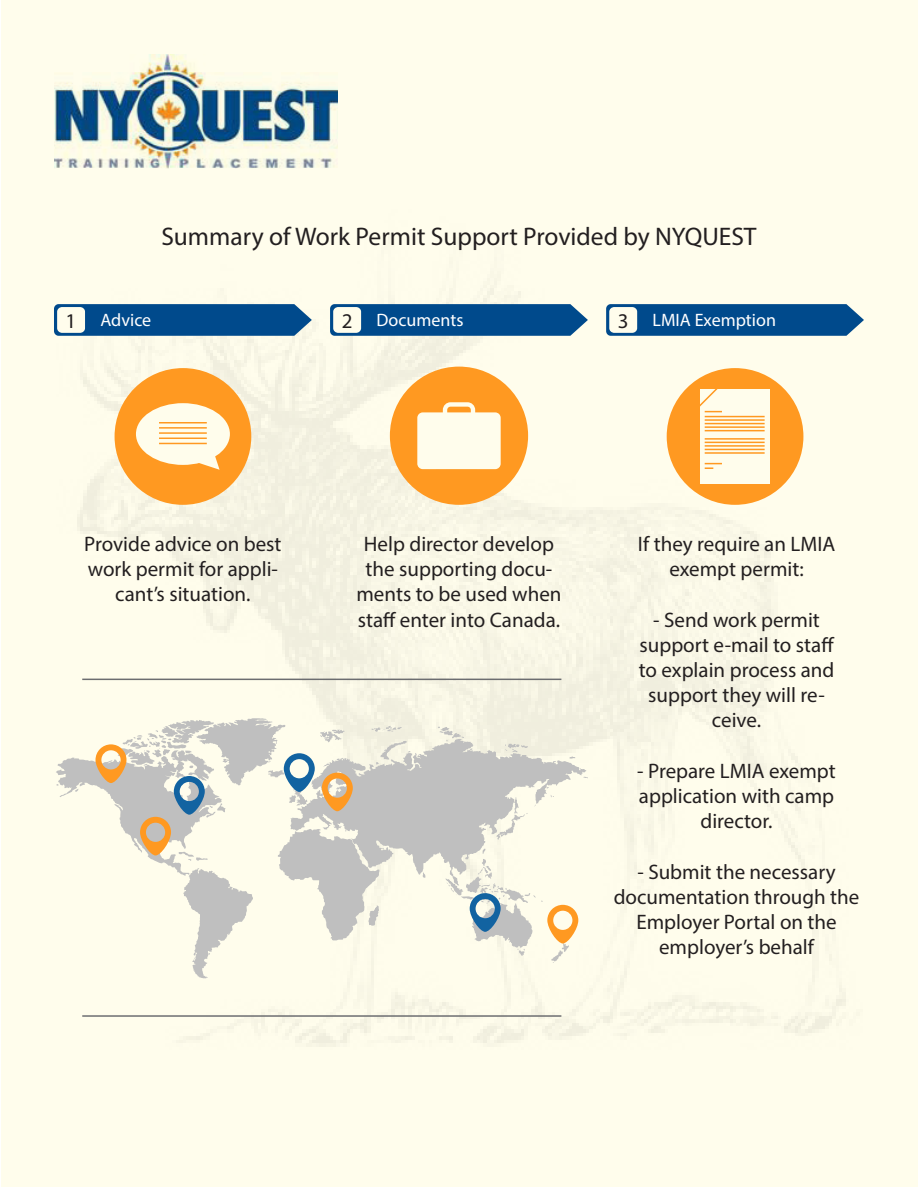
<style>
.page{position:relative;width:918px;height:1188px;background:#fff}
.page>*{position:absolute;margin:0;border:0;box-sizing:border-box;transform-origin:0 0}
.t1{font:25.5px "Myriad Pro";color:#231f20}
.t2{font:21px/25.2px "Myriad Pro";color:#231f20;text-align:center}
.t3{font:18px "Myriad Pro";color:#fff}
</style>
<div class="page">
<div style="left:2px;top:0;width:916px;height:1186px;background:#fffdec"></div>
<img style="left:77px;top:288px;width:769px;height:755px">
<svg style="left:56px;top:718px;width:532px;height:260px"></svg>
<svg style="left:96px;top:744px;width:30px;height:39px"></svg>
<svg style="left:547px;top:905px;width:31px;height:39px"></svg>
<svg style="left:284px;top:753px;width:31px;height:39px"></svg>
<svg style="left:322px;top:773px;width:31px;height:38px"></svg>
<svg style="left:140px;top:776px;width:65px;height:79px"></svg>
<svg style="left:470px;top:893px;width:31px;height:39px"></svg>
<svg style="left:54px;top:304px;width:258px;height:32px;background:#0c5290"></svg>
<div style="left:57px;top:307px;width:28px;height:26px;background:#fffdec;border-radius:5px"></div>
<svg style="left:330px;top:304px;width:258px;height:32px;background:#0c5390"></svg>
<div style="left:333px;top:307px;width:28px;height:26px;background:#fffdec;border-radius:5px"></div>
<svg style="left:606px;top:304px;width:258px;height:32px;background:#0c5390"></svg>
<div style="left:609px;top:307px;width:28px;height:26px;background:#fffdec;border-radius:5px"></div>
<svg style="left:390px;top:367px;width:138px;height:138px"></svg>
<div style="left:115px;top:368px;width:136px;height:137px;background:#ff9921;border-radius:50%"></div>
<div style="left:136px;top:403px;width:94px;height:62px;background:#fffdec;border-radius:50%"></div>
<svg style="left:194px;top:444px;width:26px;height:26px"></svg>
<div style="left:667px;top:368px;width:136px;height:137px;background:#ff9921;border-radius:50%"></div>
<div style="left:700px;top:389px;width:70px;height:95px;background:#fffdec"></div>
<svg style="left:705px;top:463px;width:17px;height:6px"></svg>
<hr style="left:705px;top:416px;width:60px;height:1px;background:#ff9921">
<hr style="left:705px;top:438px;width:60px;height:2px;background:#ff9921">
<hr style="left:705px;top:419px;width:60px;height:2px;background:#ff9921">
<hr style="left:705px;top:442px;width:60px;height:1px;background:#ff9921">
<hr style="left:705px;top:423px;width:60px;height:1px;background:#ff9921">
<hr style="left:705px;top:445px;width:60px;height:2px;background:#ff9921">
<hr style="left:705px;top:426px;width:60px;height:2px;background:#ff9921">
<hr style="left:705px;top:449px;width:60px;height:1px;background:#ff9921">
<hr style="left:705px;top:430px;width:60px;height:1px;background:#ff9921">
<hr style="left:705px;top:452px;width:60px;height:2px;background:#ff9921">
<svg style="left:700px;top:389px;width:22px;height:23px"></svg>
<hr style="left:82px;top:679px;width:479px;height:1px;background:#6c6d70">
<hr style="left:82px;top:1015px;width:479px;height:2px;background:#6d6e71">
<hr style="left:159px;top:422px;width:48px;height:2px;background:#ff9921">
<hr style="left:159px;top:427px;width:48px;height:2px;background:#ff9921">
<hr style="left:159px;top:432px;width:48px;height:2px;background:#ff9921">
<hr style="left:159px;top:438px;width:48px;height:1px;background:#ff9921">
<hr style="left:159px;top:443px;width:48px;height:1px;background:#ff9921">
<img style="left:54px;top:54px;width:283px;height:114px">
<p class="t1" style="left:161px;top:221px;width:597px">Summary of Work Permit Support Provided by NYQUEST</p>
<p class="t2" style="left:65px;top:308px;width:12px">1</p>
<p class="t3" style="left:101px;top:309px;width:52px">Advice</p>
<p class="t2" style="left:342px;top:308px;width:12px">2</p>
<p class="t3" style="left:377px;top:309px;width:88px">Documents</p>
<p class="t2" style="left:618px;top:308px;width:12px">3</p>
<p class="t3" style="left:653px;top:309px;width:125px">LMIA Exemption</p>
<p class="t2" style="left:84px;top:531px;width:199px">Provide advice on best work permit for appli&shy;cant’s situation.</p>
<p class="t2" style="left:356px;top:531px;width:207px">Help director develop the supporting docu&shy;ments to be used when staff enter into Canada.</p>
<p class="t2" style="left:638px;top:531px;width:199px">If they require an LMIA exempt permit:</p>
<p class="t2" style="left:639px;top:607px;width:197px">- Send work permit support e-mail to staff to explain process and support they will re&shy;ceive.</p>
<p class="t2" style="left:637px;top:758px;width:200px">- Prepare LMIA exempt application with camp director.</p>
<p class="t2" style="left:637px;top:859px;width:200px">- Submit the necessary</p>
<p class="t2" style="left:614px;top:884px;width:247px">documentation through the</p>
<p class="t2" style="left:636px;top:909px;width:202px">Employer Portal on the</p>
<p class="t2" style="left:659px;top:934px;width:156px">employer’s behalf</p>
</div>
